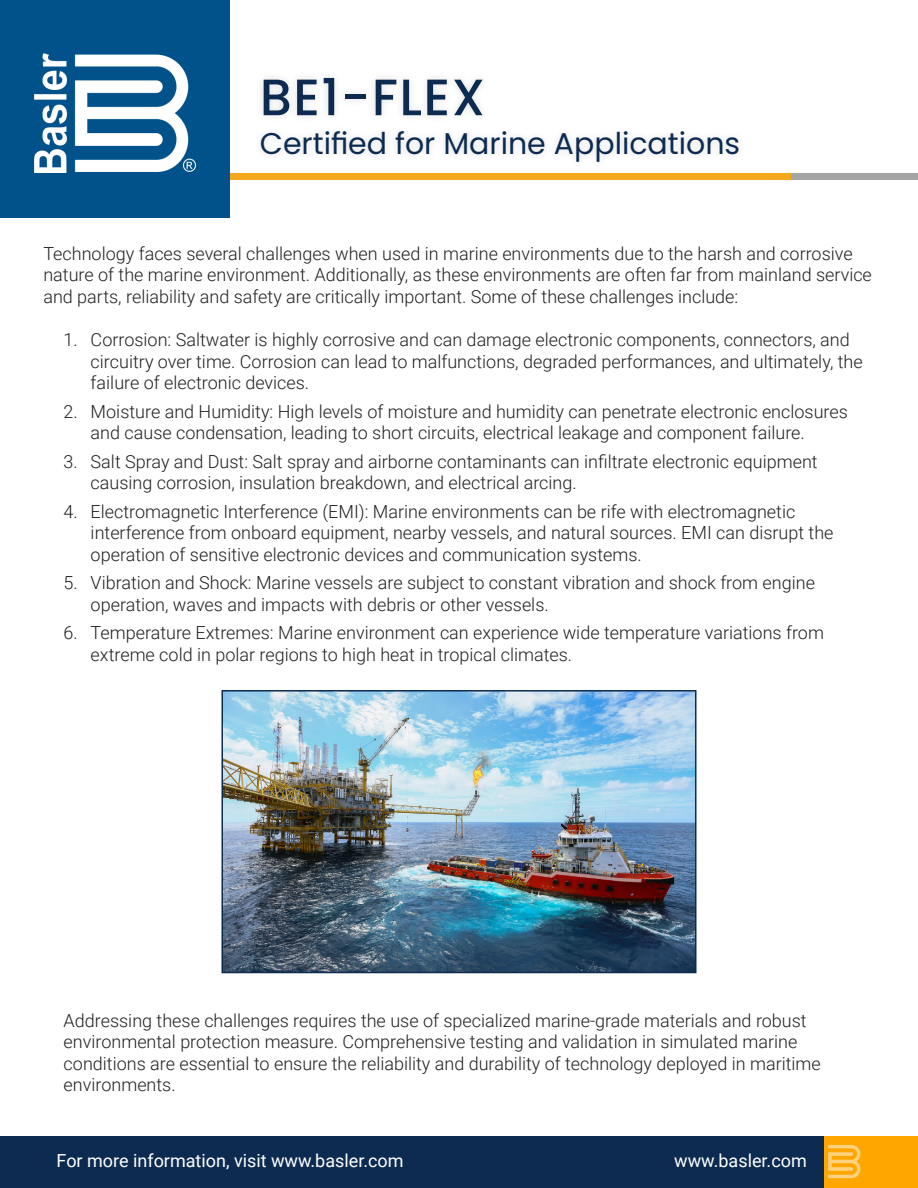
<style>
.page{position:relative;width:918px;height:1188px;background:#fff}
.page>*{position:absolute;margin:0;border:0;box-sizing:border-box;transform-origin:0 0}
.t1{font:500 51.15px "Poppins";letter-spacing:.03em;color:#0d2b51}
.t2{font:30px "Poppins";color:#0d2b51}
.t3{font:300 18px/21.6px "Roboto";color:#231f20}
.t4{font:18px "Roboto";color:#fff}
</style>
<div class="page">
<div style="left:0;top:173px;width:791px;height:6px;background:#f5a81c"></div>
<div style="left:791px;top:173px;width:127px;height:6px;background:#a5a6a8"></div>
<div style="left:254px;top:70px;width:493px;height:100px;background:#231f20;opacity:.15"></div>
<div style="left:0;top:0;width:230px;height:217px;background:#01528a"></div>
<img style="left:34px;top:53px;width:161px;height:119px">
<div style="left:0;top:1136px;width:824px;height:52px;background:#0d2b51"></div>
<div style="left:824px;top:1136px;width:94px;height:52px;background:#ffa700"></div>
<svg style="left:828px;top:1145px;width:32px;height:33px"></svg>
<img style="left:224px;top:693px;width:470px;height:277px">
<div style="left:221px;top:690px;width:476px;height:283px;border:2px solid #0d2b51"></div>
<p class="t1" style="left:260px;top:68px;width:227px">BE1-FLEX</p>
<p class="t2" style="left:260px;top:126px;width:482px">Certified for Marine Applications</p>
<p class="t3" style="left:43px;top:242px;width:830px">Technology faces several challenges when used in marine environments due to the harsh and corrosive nature of the marine environment. Additionally, as these environments are often far from mainland service and parts, reliability and safety are critically important. Some of these challenges include:</p>
<p class="t3" style="left:91px;top:328px;width:774px;text-indent:-27px">1. Corrosion: Saltwater is highly corrosive and can damage electronic components, connectors, and circuitry over time. Corrosion can lead to malfunctions, degraded performances, and ultimately, the failure of electronic devices.</p>
<p class="t3" style="left:91px;top:400px;width:759px;text-indent:-27px">2. Moisture and Humidity: High levels of moisture and humidity can penetrate electronic enclosures and cause condensation, leading to short circuits, electrical leakage and component failure.</p>
<p class="t3" style="left:91px;top:450px;width:729px;text-indent:-27px">3. Salt Spray and Dust: Salt spray and airborne contaminants can infiltrate electronic equipment causing corrosion, insulation breakdown, and electrical arcing.</p>
<p class="t3" style="left:91px;top:500px;width:744px;text-indent:-27px">4. Electromagnetic Interference (EMI): Marine environments can be rife with electromagnetic interference from onboard equipment, nearby vessels, and natural sources. EMI can disrupt the operation of sensitive electronic devices and communication systems.</p>
<p class="t3" style="left:91px;top:571px;width:726px;text-indent:-27px">5. Vibration and Shock: Marine vessels are subject to constant vibration and shock from engine operation, waves and impacts with debris or other vessels.</p>
<p class="t3" style="left:91px;top:621px;width:735px;text-indent:-27px">6. Temperature Extremes: Marine environment can experience wide temperature variations from extreme cold in polar regions to high heat in tropical climates.</p>
<p class="t3" style="left:64px;top:1009px;width:759px">Addressing these challenges requires the use of specialized marine-grade materials and robust environmental protection measure. Comprehensive testing and validation in simulated marine conditions are essential to ensure the reliability and durability of technology deployed in maritime environments.</p>
<p class="t4" style="left:57px;top:1148px;width:349px">For more information, visit www.basler.com</p>
<p class="t4" style="left:674px;top:1148px;width:134px">www.basler.com</p>
</div>
